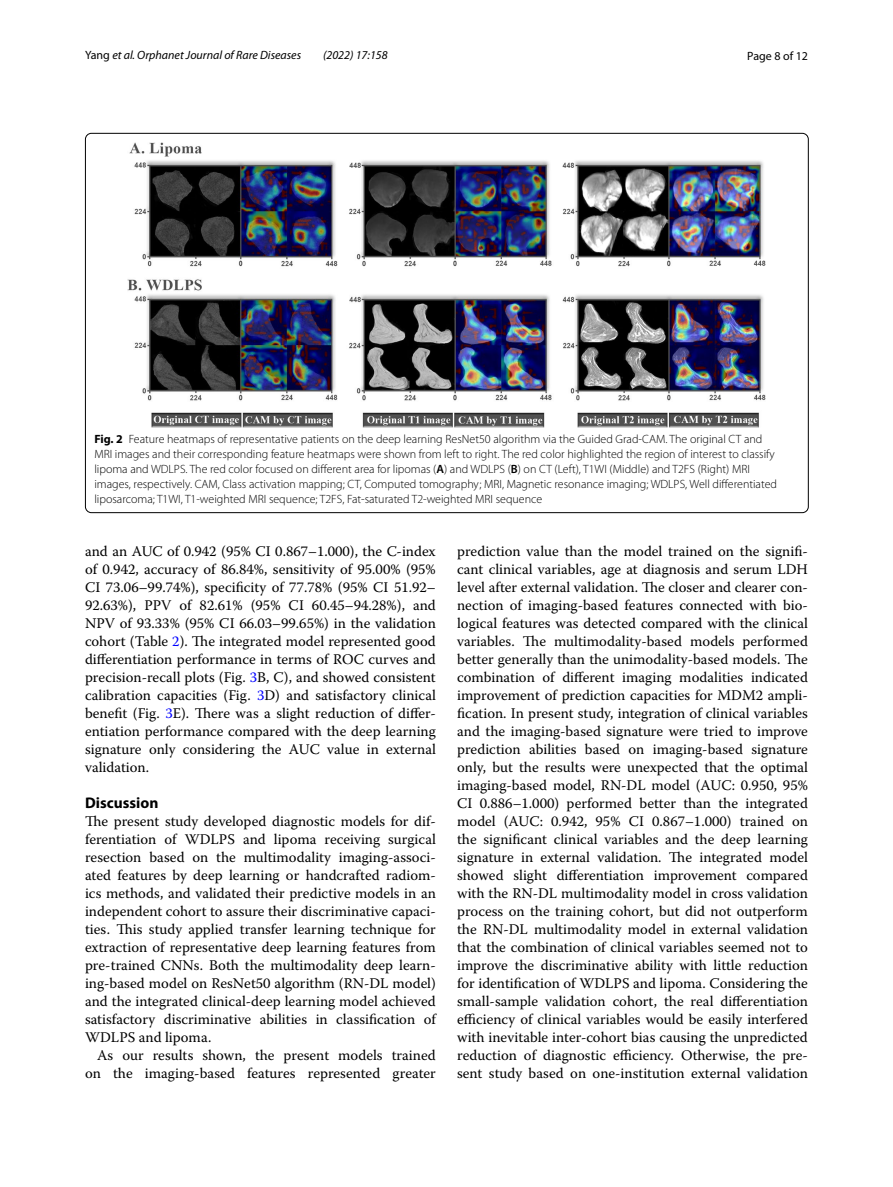
<style>
.page{position:relative;width:893px;height:1187px;background:#fff}
.page>*{position:absolute;margin:0;border:0;box-sizing:border-box;transform-origin:0 0}
.t1{font:700 15.45px "Myriad Pro";color:#000}
.t2{font:14.7px/18px "Warnock Pro";color:#000;text-align:justify}
.t3{font:300 12px/15px "Myriad Pro";color:#000}
.t4{font:italic 12px "Myriad Pro";color:#000}
.t5{font:12px "Myriad Pro";color:#000}
.s1{font-style:normal}
.s2{font-weight:700}
.s3{font-weight:600}
.s4{color:#00f}
</style>
<div class="page">
<img style="left:128px;top:142px;width:638px;height:286px">
<p class="t4" style="left:85px;top:48px;width:218px"><span class="s1">Yang</span> et al. Orphanet Journal of Rare Diseases</p>
<p class="t4" style="left:323px;top:48px;width:66px">(2022) 17:158</p>
<p class="t5" style="left:747px;top:48px;width:62px">Page 8 of 12</p>
<p class="t3" style="left:94px;top:432px;width:684px"><span class="s2">Fig. 2</span> Feature heatmaps of representative patients on the deep learning ResNet50 algorithm via the Guided Grad-CAM. The original CT and MRI images and their corresponding feature heatmaps were shown from left to right. The red color highlighted the region of interest to classify lipoma and WDLPS. The red color focused on different area for lipomas (<span class="s3">A</span>) and WDLPS (<span class="s3">B</span>) on CT (Left), T1WI (Middle) and T2FS (Right) MRI images, respectively. CAM, Class activation mapping; CT, Computed tomography; MRI, Magnetic resonance imaging; WDLPS, Well differentiated liposarcoma; T1WI, T1-weighted MRI sequence; T2FS, Fat-saturated T2-weighted MRI sequence</p>
<p class="t2" style="left:85px;top:541px;width:352px">and an AUC of 0.942 (95% CI 0.867–1.000), the C-index of 0.942, accuracy of 86.84%, sensitivity of 95.00% (95% CI 73.06–99.74%), specificity of 77.78% (95% CI 51.92– 92.63%), PPV of 82.61% (95% CI 60.45–94.28%), and NPV of 93.33% (95% CI 66.03–99.65%) in the validation cohort (Table <span class="s4">2</span>). The integrated model represented good differentiation performance in terms of ROC curves and precision-recall plots (Fig. <span class="s4">3</span>B, C), and showed consistent calibration capacities (Fig. <span class="s4">3</span>D) and satisfactory clinical benefit (Fig. <span class="s4">3</span>E). There was a slight reduction of differ&shy;entiation performance compared with the deep learning signature only considering the AUC value in external validation.</p>
<p class="t1" style="left:85px;top:792px;width:75px">Discussion</p>
<p class="t2" style="left:85px;top:811px;width:352px">The present study developed diagnostic models for dif&shy;ferentiation of WDLPS and lipoma receiving surgical resection based on the multimodality imaging-associ&shy;ated features by deep learning or handcrafted radiom&shy;ics methods, and validated their predictive models in an independent cohort to assure their discriminative capaci&shy;ties. This study applied transfer learning technique for extraction of representative deep learning features from pre-trained CNNs. Both the multimodality deep learn&shy;ing-based model on ResNet50 algorithm (RN-DL model) and the integrated clinical-deep learning model achieved satisfactory discriminative abilities in classification of WDLPS and lipoma.</p>
<p class="t2" style="left:85px;top:1045px;width:352px;text-align:right">As our results shown, the present models trained on the imaging-based features represented greater</p>
<p class="t2" style="left:457px;top:541px;width:352px">prediction value than the model trained on the signifi&shy;cant clinical variables, age at diagnosis and serum LDH level after external validation. The closer and clearer con&shy;nection of imaging-based features connected with bio&shy;logical features was detected compared with the clinical variables. The multimodality-based models performed better generally than the unimodality-based models. The combination of different imaging modalities indicated improvement of prediction capacities for MDM2 ampli&shy;fication. In present study, integration of clinical variables and the imaging-based signature were tried to improve prediction abilities based on imaging-based signature only, but the results were unexpected that the optimal imaging-based model, RN-DL model (AUC: 0.950, 95% CI 0.886–1.000) performed better than the integrated model (AUC: 0.942, 95% CI 0.867–1.000) trained on the significant clinical variables and the deep learning signature in external validation. The integrated model showed slight differentiation improvement compared with the RN-DL multimodality model in cross validation process on the training cohort, but did not outperform the RN-DL multimodality model in external validation that the combination of clinical variables seemed not to improve the discriminative ability with little reduction for identification of WDLPS and lipoma. Considering the small-sample validation cohort, the real differentiation efficiency of clinical variables would be easily interfered with inevitable inter-cohort bias causing the unpredicted reduction of diagnostic efficiency. Otherwise, the pre&shy;sent study based on one-institution external validation</p>
</div>
